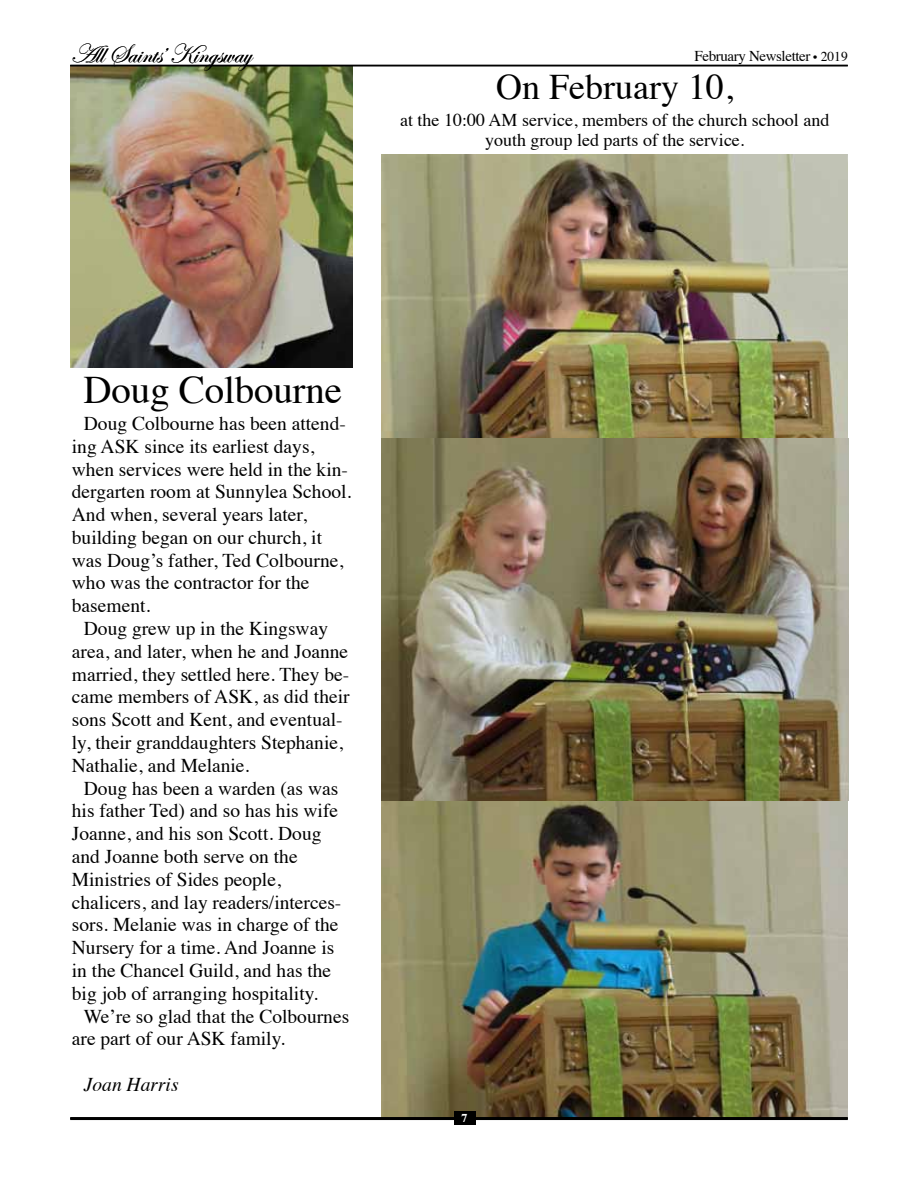
<style>
.page{position:relative;width:918px;height:1188px;background:#fff}
.page>*{position:absolute;margin:0;border:0;box-sizing:border-box;transform-origin:0 0}
.t1{font:39px "Times";letter-spacing:-.005em;color:#000}
.t2{font:36px "Times";color:#000}
.t3{font:27px "Edwardian Script ITC";color:#000}
.t4{font:19.5px/22.8px "Times";color:#000}
.t5{font:italic 19.5px "Times";color:#000}
.t6{font:18px/19.5px "Times";color:#000;text-align:center}
.t7{font:15px "Times";letter-spacing:-.025em;color:#000}
.t8{font:700 12px "Times";color:#fff}
.s1{font-size:12px}
.s2{font-size:13.5px}
</style>
<div class="page">
<img style="left:381px;top:155px;width:467px;height:962px">
<img style="left:70px;top:66px;width:283px;height:302px">
<hr style="left:70px;top:65px;width:778px;height:1px;background:#000">
<hr style="left:70px;top:1117px;width:778px;height:3px;background:#000">
<div style="left:454px;top:1112px;width:21px;height:13px;background:#000"></div>
<h3 class="t3" style="left:70px;top:39px;width:183px">All Saints’ Kingsway</h3>
<p class="t7" style="left:694px;top:41px;width:155px">February Newsletter <span class="s1">•</span> <span class="s2">2019</span></p>
<h2 class="t2" style="left:496px;top:53px;width:238px">On February 10,</h2>
<p class="t6" style="left:400px;top:109px;width:431px">at the 10:00 AM service, members of the church school and youth group led parts of the service.</p>
<h1 class="t1" style="left:84px;top:353px;width:260px">Doug Colbourne</h1>
<p class="t4" style="left:72px;top:410px;width:281px;text-indent:12px">Doug Colbourne has been attend&shy;ing ASK since its earliest days, when services were held in the kin&shy;dergarten room at Sunnylea School.<br>And when, several years later, building began on our church, it was Doug’s father, Ted Colbourne, who was the contractor for the basement.</p>
<p class="t4" style="left:72px;top:615px;width:279px;text-indent:12px">Doug grew up in the Kingsway area, and later, when he and Joanne married, they settled here. They be&shy;came members of ASK, as did their sons Scott and Kent, and eventual&shy;ly, their granddaughters Stephanie,<br>Nathalie, and Melanie.</p>
<p class="t4" style="left:72px;top:775px;width:271px;text-indent:12px">Doug has been a warden (as was his father Ted) and so has his wife<br>Joanne, and his son Scott. Doug and Joanne both serve on the<br>Ministries of Sides people, chalicers, and lay readers/interces&shy;sors. Melanie was in charge of the<br>Nursery for a time. And Joanne is in the Chancel Guild, and has the big job of arranging hospitality.</p>
<p class="t4" style="left:72px;top:1003px;width:279px;text-indent:12px">We’re so glad that the Colbournes are part of our ASK family.</p>
<p class="t5" style="left:84px;top:1068px;width:96px">Joan Harris</p>
<p class="t8" style="left:462px;top:1106px;width:7px">47</p>
</div>
